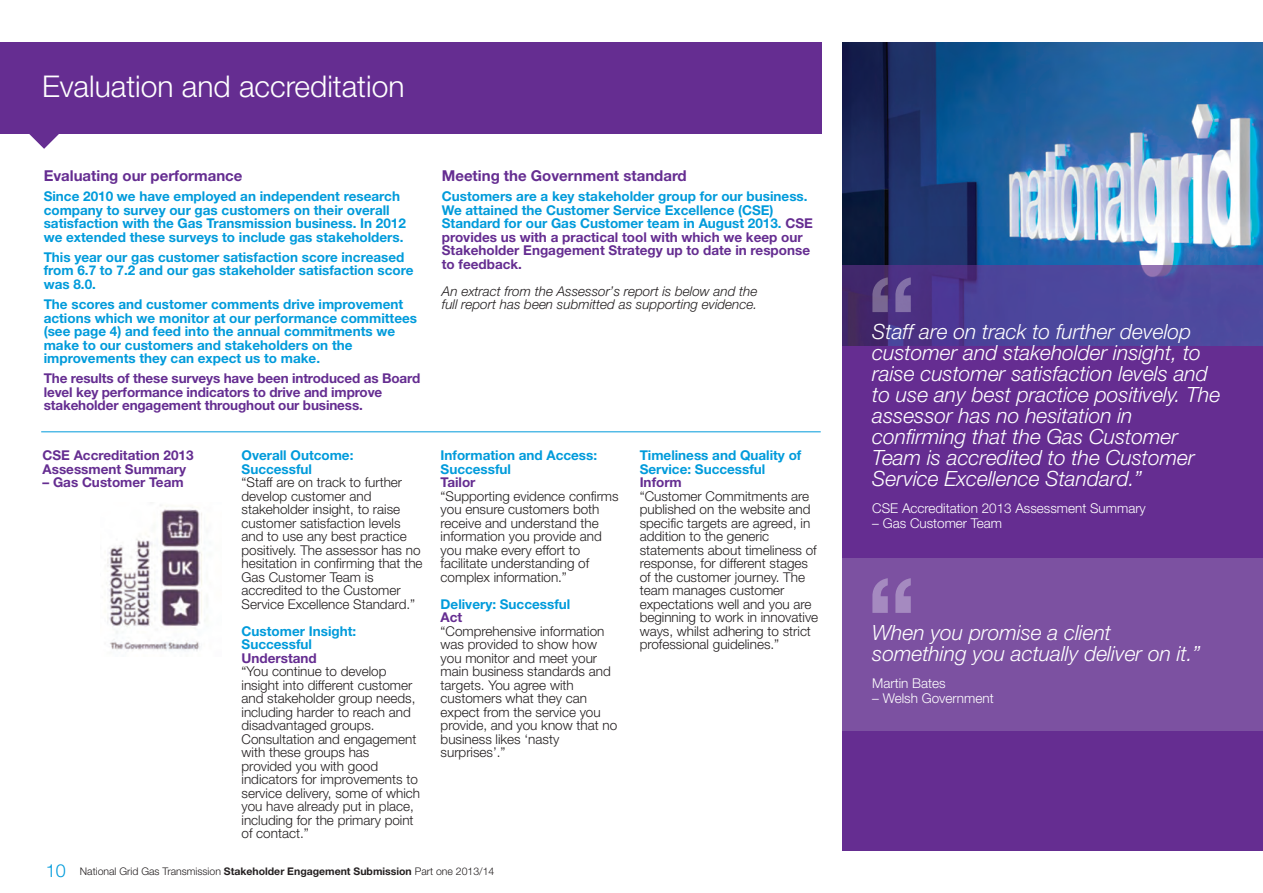
<style>
.page{position:relative;width:1263px;height:893px;background:#fff}
.page>*{position:absolute;margin:0;border:0;box-sizing:border-box;transform-origin:0 0}
.t1{font:300 30px "Helvetica Neue";color:#fff}
.t2{font:italic 300 21px/21px "Helvetica Neue";color:#fff}
.t3{font:700 15px "Helvetica Neue";color:#652d91}
.t4{font:300 13.5px/13.5px "Helvetica Neue";color:#231f20}
.t5{font:700 13.5px/13.5px "Helvetica Neue";color:#009bdb}
.t6{font:700 13.5px/13.5px "Helvetica Neue";letter-spacing:-.01em;color:#652d91}
.t7{font:italic 300 13.5px/13.5px "Helvetica Neue";color:#231f20}
.t8{font:300 13.5px "Helvetica Neue";color:#fff}
.t9{font:300 10.5px "Helvetica Neue";color:#231f20}
.s1{color:#652d91}
.s2{font-size:18px;color:#009bdb}
.s3{font-weight:700}
</style>
<div class="page">
<img style="left:105px;top:505px;width:102px;height:146px">
<div style="left:0;top:43px;width:822px;height:91px;background:#652d91"></div>
<svg style="left:29px;top:134px;width:30px;height:15px"></svg>
<div style="left:842px;top:342px;width:421px;height:508px;background:#652d91"></div>
<img style="left:842px;top:43px;width:421px;height:222px">
<img style="left:842px;top:265px;width:421px;height:80px">
<img style="left:872px;top:277px;width:39px;height:35px">
<hr style="left:41px;top:431px;width:780px;height:1px;background:#009bdb">
<div style="left:842px;top:558px;width:421px;height:173px;background:#7c51a1"></div>
<svg style="left:872px;top:578px;width:39px;height:35px"></svg>
<h1 class="t1" style="left:42px;top:75px;width:364px">Evaluation and accreditation</h1>
<p class="t3" style="left:44px;top:170px;width:200px">Evaluating our performance</p>
<p class="t5" style="left:44px;top:191px;width:364px">Since 2010 we have employed an independent research company to survey our gas customers on their overall satisfaction with the Gas Transmission business. In 2012 we extended these surveys to include gas stakeholders.</p>
<p class="t5" style="left:44px;top:251px;width:371px">This year our gas customer satisfaction score increased from 6.7 to 7.2 and our gas stakeholder satisfaction score was 8.0.</p>
<p class="t5" style="left:44px;top:299px;width:375px">The scores and customer comments drive improvement actions which we monitor at our performance committees (see page 4) and feed into the annual commitments we make to our customers and stakeholders on the improvements they can expect us to make.</p>
<p class="t6" style="left:44px;top:373px;width:378px">The results of these surveys have been introduced as Board level key performance indicators to drive and improve stakeholder engagement throughout our business.</p>
<p class="t6" style="left:43px;top:450px;width:153px">CSE Accreditation 2013<br>Assessment Summary</p>
<p class="t6" style="left:43px;top:477px;width:143px">– Gas Customer Team</p>
<p class="t5" style="left:242px;top:450px;width:113px">Overall Outcome:<br>Successful</p>
<p class="t4" style="left:242px;top:477px;width:183px">“Staff are on track to further develop customer and stakeholder insight, to raise customer satisfaction levels and to use any best practice positively. The assessor has no hesitation in confirming that the<br>Gas Customer Team is accredited to the Customer<br>Service Excellence Standard.”</p>
<p class="t5" style="left:242px;top:625px;width:116px">Customer Insight:<br>Successful</p>
<p class="t6" style="left:242px;top:652px;width:77px">Understand</p>
<p class="t4" style="left:242px;top:666px;width:180px">“You continue to develop insight into different customer and stakeholder group needs, including harder to reach and disadvantaged groups.<br>Consultation and engagement with these groups has provided you with good indicators for improvements to service delivery, some of which you have already put in place, including for the primary point of contact.”</p>
<p class="t3" style="left:442px;top:170px;width:246px">Meeting the Government standard</p>
<p class="t5" style="left:442px;top:191px;width:372px">Customers are a key stakeholder group for our business.<br>We attained the Customer Service Excellence (CSE)<br>Standard for our Gas Customer team in August 2013. <span class="s1">CSE provides us with a practical tool with which we keep our Stakeholder Engagement Strategy up to date in response to feedback.</span></p>
<p class="t7" style="left:442px;top:285px;width:317px">An extract from the Assessor’s report is below and the full report has been submitted as supporting evidence.</p>
<p class="t5" style="left:441px;top:450px;width:158px">Information and Access:<br>Successful</p>
<p class="t6" style="left:441px;top:477px;width:36px">Tailor</p>
<p class="t4" style="left:441px;top:490px;width:180px">“Supporting evidence confirms you ensure customers both receive and understand the information you provide and you make every effort to facilitate understanding of complex information.”</p>
<p class="t5" style="left:441px;top:598px;width:131px">Delivery: Successful</p>
<p class="t6" style="left:441px;top:612px;width:23px">Act</p>
<p class="t4" style="left:441px;top:625px;width:178px">“Comprehensive information was provided to show how you monitor and meet your main business standards and targets. You agree with customers what they can expect from the service you provide, and you know that no business likes ‘nasty surprises’.”</p>
<p class="t5" style="left:640px;top:450px;width:163px">Timeliness and Quality of<br>Service: Successful</p>
<p class="t6" style="left:640px;top:477px;width:44px">Inform</p>
<p class="t4" style="left:640px;top:490px;width:180px">“Customer Commitments are published on the website and specific targets are agreed, in addition to the generic statements about timeliness of response, for different stages of the customer journey. The team manages customer expectations well and you are beginning to work in innovative ways, whilst adhering to strict professional guidelines.”</p>
<p class="t9" style="left:46px;top:867px;width:450px"><span class="s2">10</span> National Grid Gas Transmission <span class="s3">Stakeholder Engagement Submission</span> Part one 2013/14</p>
<p class="t2" style="left:872px;top:323px;width:350px">Staff are on track to further develop customer and stakeholder insight, to raise customer satisfaction levels and to use any best practice positively. The assessor has no hesitation in confirming that the Gas Customer Team is accredited to the Customer Service Excellence Standard.”</p>
<p class="t8" style="left:872px;top:504px;width:275px">CSE Accreditation 2013 Assessment Summary</p>
<p class="t8" style="left:872px;top:519px;width:131px">– Gas Customer Team</p>
<h2 class="t2" style="left:872px;top:624px;width:330px">When you promise a client something you actually deliver on it.”</h2>
<p class="t8" style="left:872px;top:678px;width:75px">Martin Bates</p>
<p class="t8" style="left:872px;top:693px;width:123px">– Welsh Government</p>
</div>
